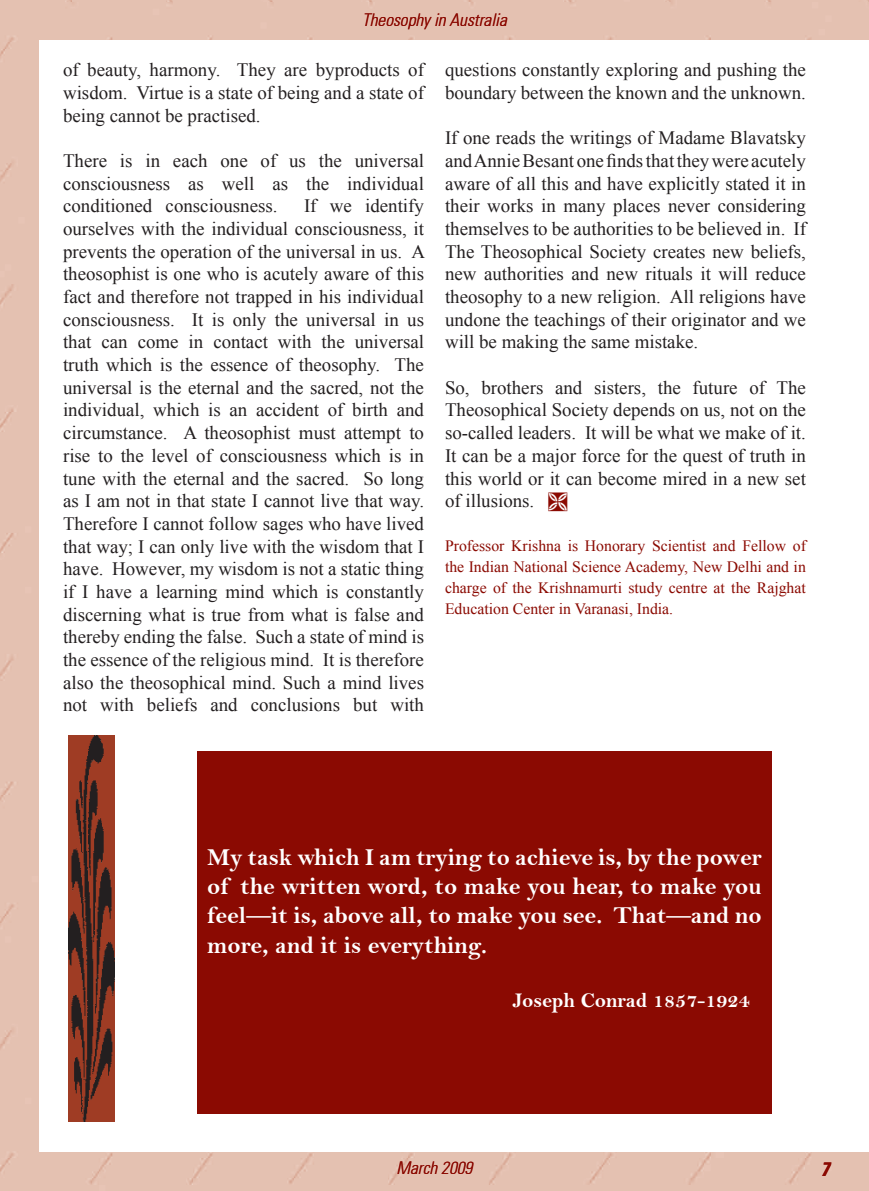
<style>
.page{position:relative;width:869px;height:1191px;background:#fff}
.page>*{position:absolute;margin:0;border:0;box-sizing:border-box;transform-origin:0 0}
.t1{font:24.5px/29.4px "Bell MT Bold";color:#fff;text-align:justify}
.t2{font:21px "Bell MT Bold";color:#fff}
.t3{font:italic 700 condensed 19.25px "Univers 67";color:#8b0a02}
.t4{font:18.9px/22.8px "Times New Roman";color:#231f20;text-align:justify}
.t5{font:italic 300 condensed 17.5px "Univers 47";color:#8b0a02}
.t6{font:15.75px/21px "Times New Roman";color:#8b0a02;text-align:justify}
</style>
<div class="page">
<div style="left:0;top:0;width:868px;height:1191px;background:#e4c1b1"></div>
<div style="left:40px;top:40px;width:828px;height:1111px;background:#fff"></div>
<div style="left:197px;top:751px;width:574px;height:362px;background:#8b0a02"></div>
<img style="left:69px;top:735px;width:45px;height:386px">
<p class="t5" style="left:362px;top:9px;width:146px">Theosophy in Australia</p>
<p class="t4" style="left:63px;top:58px;width:362px">of beauty, harmony. They are byproducts of wisdom. Virtue is a state of being and a state of being cannot be practised.</p>
<p class="t4" style="left:63px;top:149px;width:362px">There is in each one of us the universal consciousness as well as the individual conditioned consciousness.</p>
<p class="t4" style="left:63px;top:194px;width:363px;text-indent:241px">If we identify ourselves with the individual consciousness, it prevents the operation of the universal in us. A theosophist is one who is acutely aware of this fact and therefore not trapped in his individual consciousness. It is only the universal in us that can come in contact with the universal truth which is the essence of theosophy. The universal is the eternal and the sacred, not the individual, which is an accident of birth and circumstance. A theosophist must attempt to rise to the level of consciousness which is in tune with the eternal and the sacred. So long as I am not in that state I cannot live that way.<br>Therefore I cannot follow sages who have lived that way; I can only live with the wisdom that I have. However, my wisdom is not a static thing if I have a learning mind which is constantly discerning what is true from what is false and thereby ending the false. Such a state of mind is the essence of the religious mind. It is therefore also the theosophical mind. Such a mind lives not with beliefs and conclusions but with</p>
<p class="t4" style="left:445px;top:58px;width:362px">questions constantly exploring and pushing the boundary between the known and the unknown.</p>
<p class="t4" style="left:445px;top:126px;width:362px">If one reads the writings of Madame Blavatsky and Annie Besant one finds that they were acutely aware of all this and have explicitly stated it in their works in many places never considering themselves to be authorities to be believed in. If The Theosophical Society creates new beliefs, new authorities and new rituals it will reduce theosophy to a new religion. All religions have undone the teachings of their originator and we will be making the same mistake.</p>
<p class="t4" style="left:445px;top:376px;width:362px">So, brothers and sisters, the future of The Theosophical Society depends on us, not on the so-called leaders. It will be what we make of it.<br>It can be a major force for the quest of truth in this world or it can become mired in a new set of illusions.</p>
<p class="t6" style="left:445px;top:535px;width:362px">Professor Krishna is Honorary Scientist and Fellow of the Indian National Science Academy, New Delhi and in charge of the Krishnamurti study centre at the Rajghat Education Center in Varanasi, India.</p>
<p class="t1" style="left:207px;top:842px;width:555px">My task which I am trying to achieve is, by the power of the written word, to make you hear, to make you feel—it is, above all, to make you see. That—and no more, and it is everything.</p>
<p class="t2" style="left:512px;top:988px;width:239px">Joseph Conrad 1857-1924</p>
<p class="t5" style="left:396px;top:1157px;width:77px">March 2009</p>
<p class="t3" style="left:820px;top:1157px;width:10px">7</p>
</div>
